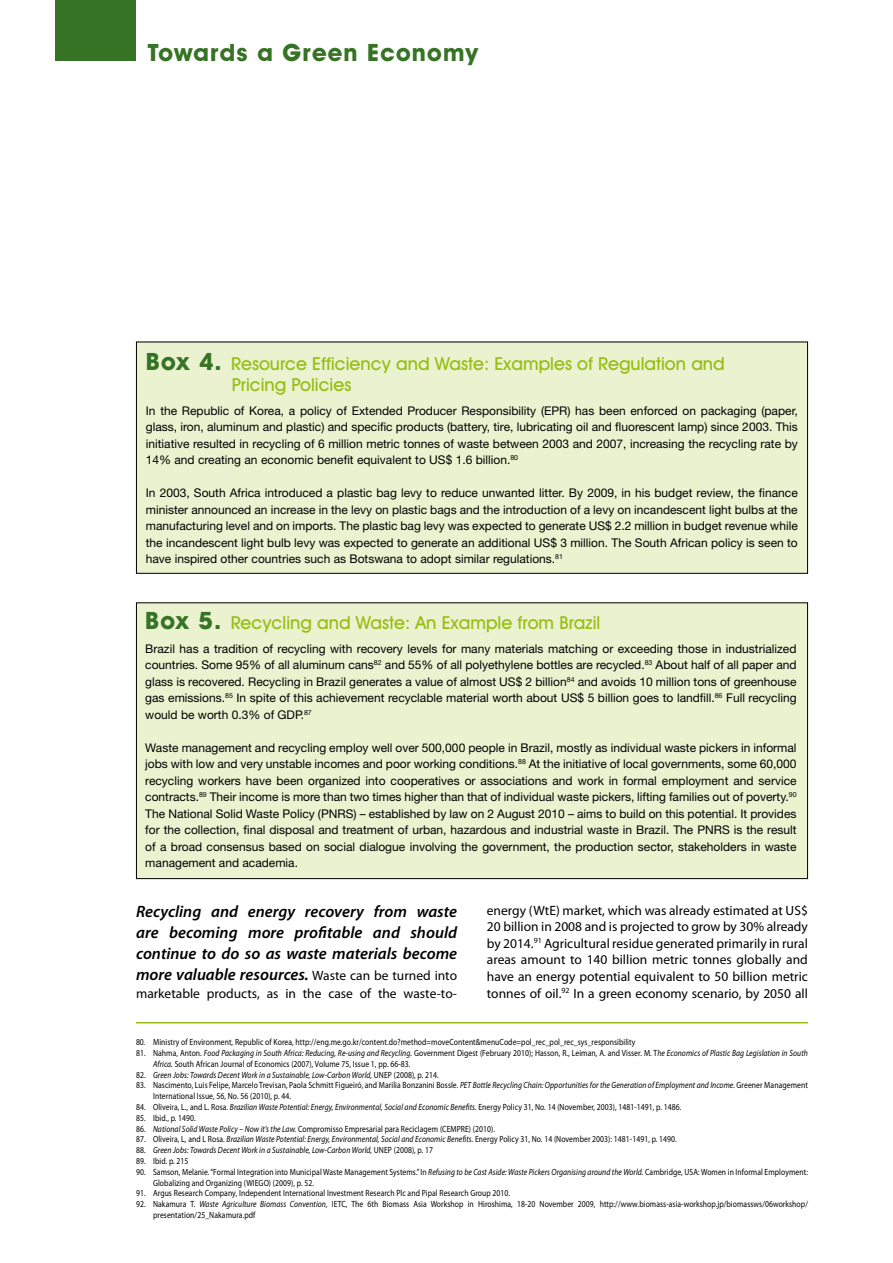
<style>
.page{position:relative;width:893px;height:1263px;background:#fff}
.page>*{position:absolute;margin:0;border:0;box-sizing:border-box;transform-origin:0 0}
.t1{font:700 24px "Avant Garde IT Cby BT";letter-spacing:.05em;color:#367324}
.t2{font:500 18px/21px "Avant Garde IT Cby BT";color:#96be12}
.t3{font:italic 600 16.5px/21.1px "Myriad Pro";color:#000;text-align:justify}
.t4{font:13.5px/16.6px "Myriad Pro";color:#000;text-align:justify}
.t5{font:12px/16.5px "Helvetica Neue";color:#000;text-align:justify}
.t6{font:9px/10.8px "Myriad Pro";letter-spacing:.01em;color:#000;scale:.85 1}
.t7{font:italic 9px "Myriad Pro";letter-spacing:.01em;color:#000;scale:.85 1}
.s1{font-weight:700;font-size:24px;color:#367324}
.s2{font-weight:400;font-style:normal;font-size:13.5px}
.s3{font-style:italic}
.s4{font-style:normal}
</style>
<div class="page">
<div style="left:55px;top:0;width:81px;height:61px;background:#367324"></div>
<div style="left:136px;top:342px;width:672px;height:232px;background:#eaf2d0"></div>
<div style="left:136px;top:342px;width:672px;height:232px;border:1px solid #000"></div>
<hr style="left:136px;top:1022px;width:672px;height:1px;background:#96be12">
<div style="left:136px;top:603px;width:672px;height:276px;background:#eaf2d0"></div>
<div style="left:136px;top:602px;width:672px;height:277px;border:1px solid #000"></div>
<h1 class="t1" style="left:148px;top:38px;width:332px">Towards a Green Economy</h1>
<h2 class="t2" style="left:232px;top:353px;width:494px;text-indent:-86px"><span class="s1">Box 4.</span> Resource Efficiency and Waste: Examples of Regulation and<br>Pricing Policies</h2>
<p class="t5" style="left:146px;top:402px;width:653px">In the Republic of Korea, a policy of Extended Producer Responsibility (EPR) has been enforced on packaging (paper, glass, iron, aluminum and plastic) and specific products (battery, tire, lubricating oil and fluorescent lamp) since 2003. This initiative resulted in recycling of 6 million metric tonnes of waste between 2003 and 2007, increasing the recycling rate by 14% and creating an economic benefit equivalent to US$ 1.6 billion.<sup>80</sup></p>
<p class="t5" style="left:146px;top:485px;width:653px">In 2003, South Africa introduced a plastic bag levy to reduce unwanted litter. By 2009, in his budget review, the finance minister announced an increase in the levy on plastic bags and the introduction of a levy on incandescent light bulbs at the manufacturing level and on imports. The plastic bag levy was expected to generate US$ 2.2 million in budget revenue while the incandescent light bulb levy was expected to generate an additional US$ 3 million. The South African policy is seen to have inspired other countries such as Botswana to adopt similar regulations.<sup>81</sup></p>
<h2 class="t2" style="left:145px;top:612px;width:456px"><span class="s1">Box 5.</span> Recycling and Waste: An Example from Brazil</h2>
<p class="t5" style="left:145px;top:640px;width:653px">Brazil has a tradition of recycling with recovery levels for many materials matching or exceeding those in industrialized countries. Some 95% of all aluminum cans<sup>82</sup> and 55% of all polyethylene bottles are recycled.<sup>83</sup> About half of all paper and glass is recovered. Recycling in Brazil generates a value of almost US$ 2 billion<sup>84</sup> and avoids 10 million tons of greenhouse gas emissions.<sup>85</sup> In spite of this achievement recyclable material worth about US$ 5 billion goes to landfill.<sup>86</sup> Full recycling would be worth 0.3% of GDP.<sup>87</sup></p>
<p class="t5" style="left:145px;top:739px;width:653px">Waste management and recycling employ well over 500,000 people in Brazil, mostly as individual waste pickers in informal jobs with low and very unstable incomes and poor working conditions.<sup>88</sup> At the initiative of local governments, some 60,000 recycling workers have been organized into cooperatives or associations and work in formal employment and service contracts.<sup>89</sup> Their income is more than two times higher than that of individual waste pickers, lifting families out of poverty.<sup>90<br></sup>The National Solid Waste Policy (PNRS) – established by law on 2 August 2010 – aims to build on this potential. It provides for the collection, final disposal and treatment of urban, hazardous and industrial waste in Brazil. The PNRS is the result of a broad consensus based on social dialogue involving the government, the production sector, stakeholders in waste management and academia.</p>
<h3 class="t3" style="left:136px;top:900px;width:323px">Recycling and energy recovery from waste are becoming more profitable and should continue to do so as waste materials become more valuable resources. <span class="s2">Waste can be turned into</span></h3>
<p class="t4" style="left:136px;top:984px;width:323px">marketable products, as in the case of the waste-to-</p>
<p class="t4" style="left:487px;top:901px;width:323px">energy (WtE) market, which was already estimated at US$ 20 billion in 2008 and is projected to grow by 30% already by 2014.<sup>91</sup> Agricultural residue generated primarily in rural areas amount to 140 billion metric tonnes globally and have an energy potential equivalent to 50 billion metric tonnes of oil.<sup>92</sup> In a green economy scenario, by 2050 all</p>
<p class="t6" style="left:136px;top:1036px;width:589px">80. Ministry of Environment, Republic of Korea, http://eng.me.go.kr/content.do?method=moveContent&amp;menuCode=pol_rec_pol_rec_sys_responsibility</p>
<p class="t6" style="left:153px;top:1047px;width:772px;text-indent:-17px">81. Nahma, Anton. <span class="s3">Food Packaging in South Africa: Reducing, Re-using and Recycling.</span> Government Digest (February 2010); Hasson, R., Leiman, A. and Visser. M. T<span class="s3">he Economics of Plastic Bag Legislation in South<br>Africa.</span> South African Journal of Economics (2007), Volume 75, Issue 1, pp. 66-83.</p>
<p class="t7" style="left:136px;top:1069px;width:358px"><span class="s4">82.</span> Green Jobs: Towards Decent Work in a Sustainable, Low-Carbon World, <span class="s4">UNEP (2008), p. 214.</span></p>
<p class="t6" style="left:153px;top:1080px;width:772px;text-indent:-17px">83. Nascimento, Luis Felipe, Marcelo Trevisan, Paola Schmitt Figueiró, and Marilia Bonzanini Bossle. <span class="s3">PET Bottle Recycling Chain: Opportunities for the Generation of Employment and Income.</span> Greener Management<br>International Issue, 56, No. 56 (2010), p. 44.</p>
<p class="t6" style="left:136px;top:1101px;width:643px">84. Oliveira, L., and L. Rosa. <span class="s3">Brazilian Waste Potential: Energy, Environmental, Social and Economic Benefits.</span> Energy Policy 31, No. 14 (November, 2003), 1481-1491, p. 1486.</p>
<p class="t6" style="left:136px;top:1112px;width:72px">85. Ibid., p. 1490.</p>
<p class="t6" style="left:136px;top:1123px;width:424px">86. <span class="s3">National Solid Waste Policy – Now it’s the Law.</span> Compromisso Empresarial para Reciclagem (CEMPRE) (2010).</p>
<p class="t6" style="left:136px;top:1134px;width:638px">87. Oliveira, L, and L Rosa. <span class="s3">Brazilian Waste Potential: Energy, Environmental, Social and Economic Benefits.</span> Energy Policy 31, No. 14 (November 2003): 1481-1491, p. 1490.</p>
<p class="t7" style="left:136px;top:1144px;width:351px"><span class="s4">88.</span> Green Jobs: Towards Decent Work in a Sustainable, Low-Carbon World, <span class="s4">UNEP (2008), p. 17</span></p>
<p class="t6" style="left:136px;top:1155px;width:63px">89. Ibid. p. 215</p>
<p class="t6" style="left:153px;top:1166px;width:772px;text-indent:-17px">90. Samson, Melanie. “Formal Integration into Municipal Waste Management Systems.” In <span class="s3">Refusing to be Cast Aside: Waste Pickers Organising around the World.</span> Cambridge, USA: Women in Informal Employment:<br>Globalizing and Organizing (WIEGO) (2009), p. 52.</p>
<p class="t6" style="left:136px;top:1188px;width:442px">91. Argus Research Company, Independent International Investment Research Plc and Pipal Research Group 2010.</p>
<p class="t6" style="left:153px;top:1198px;width:772px;text-indent:-17px">92. Nakamura T. <span class="s3">Waste Agriculture Biomass Convention,</span> IETC, The 6th Biomass Asia Workshop in Hiroshima, 18-20 November 2009, http://www.biomass-asia-workshop.jp/biomassws/06workshop/ presentation/25_Nakamura.pdf</p>
</div>
